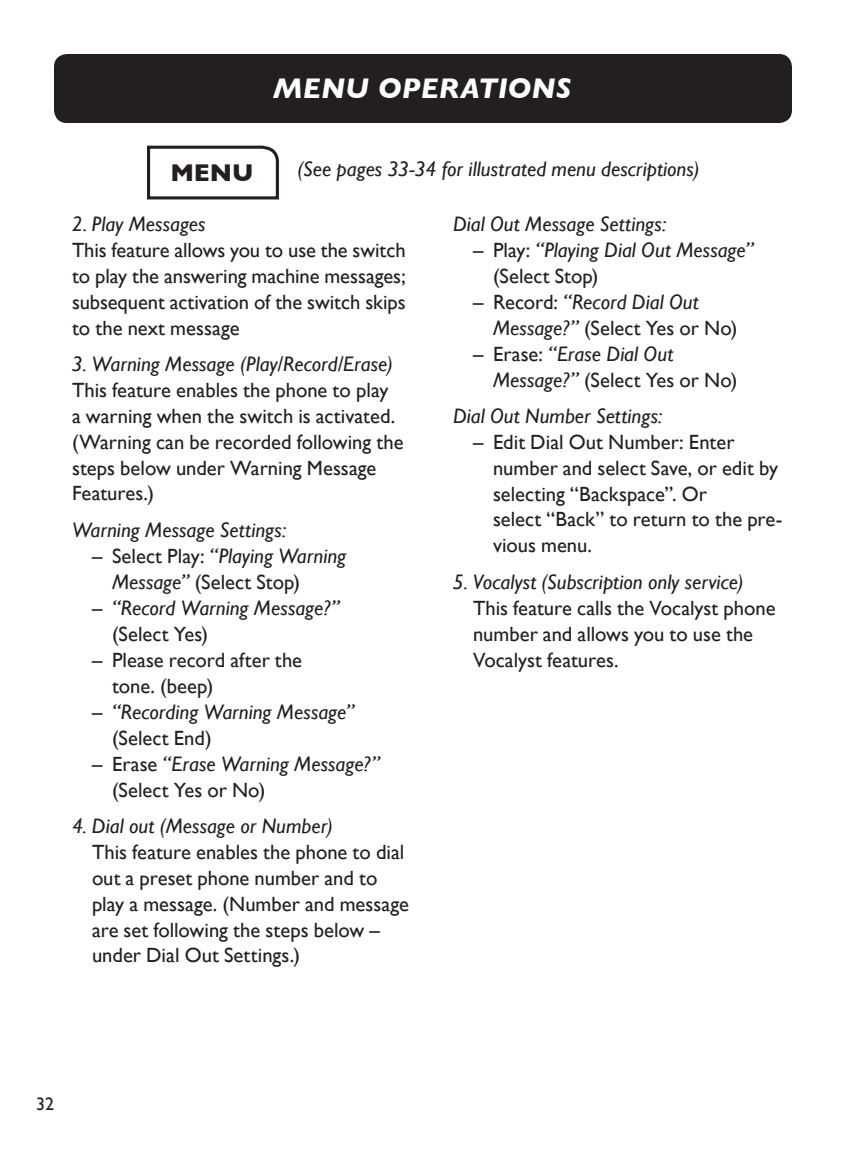
<style>
.page{position:relative;width:864px;height:1152px;background:#fff}
.page>*{position:absolute;margin:0;border:0;box-sizing:border-box;transform-origin:0 0}
.Page_Header_Black_Bo{font:italic 700 29px "Gill Sans";letter-spacing:.005em;color:#fff}
.Body_text_SUB-bold-c{font:700 24.8px "Gill Sans";color:#231f20}
.Menu_Descriptions_bo{font:italic 21px "Gill Sans";color:#231f20}
.Body_text{font:italic 21px "Gill Sans";color:#231f20}
.Menu_Descriptions_bo-2{font:20.6px/26px "Gill Sans";color:#231f20}
.t1{font:18px "Gill Sans";color:#231f20}
.s1{font-style:normal;font-size:20.6px}
.s2{font-style:italic;font-size:21px}
</style>
<div class="page">
<div style="left:54px;top:54px;width:738px;height:69px;background:#231f20;border-radius:13px"></div>
<svg style="left:147px;top:145px;width:132px;height:55px"></svg>
<p class="Page_Header_Black_Bo" style="left:273px;top:71px;width:300px">MENU OPERATIONS</p>
<p class="Body_text_SUB-bold-c" style="left:170px;top:158px;width:85px">MENU</p>
<p class="Body_text" style="left:298px;top:156px;width:403px">(See pages 33-34 for illustrated menu descriptions)</p>
<p class="Menu_Descriptions_bo" style="left:72px;top:211px;width:135px">2. Play Messages</p>
<p class="Menu_Descriptions_bo-2" style="left:72px;top:236px;width:335px;text-align:justify">This feature allows you to use the switch to play the answering machine messages; subsequent activation of the switch skips to the next message</p>
<p class="Menu_Descriptions_bo" style="left:72px;top:351px;width:323px">3. Warning Message (Play/Record/Erase)</p>
<p class="Menu_Descriptions_bo-2" style="left:72px;top:376px;width:333px">This feature enables the phone to play<br>a warning when the switch is activated. (Warning can be recorded following the steps below under Warning Message<br>Features.)</p>
<p class="Menu_Descriptions_bo" style="left:72px;top:517px;width:216px">Warning Message Settings:</p>
<p class="Menu_Descriptions_bo" style="left:92px;top:543px;width:256px"><span class="s1">– Select Play:</span> “Playing Warning</p>
<p class="Menu_Descriptions_bo-2" style="left:112px;top:568px;width:190px"><span class="s2">Message”</span> (Select Stop)</p>
<p class="Menu_Descriptions_bo" style="left:92px;top:595px;width:249px"><span class="s1">–</span> “Record Warning Message?”</p>
<p class="Menu_Descriptions_bo-2" style="left:112px;top:620px;width:98px">(Select Yes)</p>
<p class="Menu_Descriptions_bo-2" style="left:112px;top:646px;width:192px;text-indent:-20px">– Please record after the tone. (beep)</p>
<p class="Menu_Descriptions_bo" style="left:92px;top:699px;width:264px"><span class="s1">–</span> “Recording Warning Message”</p>
<p class="Menu_Descriptions_bo-2" style="left:112px;top:724px;width:101px">(Select End)</p>
<p class="Menu_Descriptions_bo" style="left:92px;top:751px;width:289px"><span class="s1">– Erase</span> “Erase Warning Message?”</p>
<p class="Menu_Descriptions_bo-2" style="left:112px;top:776px;width:155px">(Select Yes or No)</p>
<p class="Menu_Descriptions_bo" style="left:72px;top:813px;width:262px">4. Dial out (Message or Number)</p>
<p class="Menu_Descriptions_bo-2" style="left:92px;top:838px;width:318px">This feature enables the phone to dial out a preset phone number and to play a message. (Number and message are set following the steps below – under Dial Out Settings.)</p>
<p class="Menu_Descriptions_bo" style="left:453px;top:211px;width:215px">Dial Out Message Settings:</p>
<p class="Menu_Descriptions_bo" style="left:473px;top:237px;width:282px"><span class="s1">– Play:</span> “Playing Dial Out Message”</p>
<p class="Menu_Descriptions_bo-2" style="left:493px;top:262px;width:107px">(Select Stop)</p>
<p class="Menu_Descriptions_bo" style="left:473px;top:289px;width:227px"><span class="s1">– Record:</span> “Record Dial Out</p>
<p class="Menu_Descriptions_bo-2" style="left:493px;top:314px;width:246px"><span class="s2">Message?”</span> (Select Yes or No)</p>
<p class="Menu_Descriptions_bo" style="left:473px;top:341px;width:202px"><span class="s1">– Erase:</span> “Erase Dial Out</p>
<p class="Menu_Descriptions_bo-2" style="left:493px;top:366px;width:246px"><span class="s2">Message?”</span> (Select Yes or No)</p>
<p class="Menu_Descriptions_bo" style="left:453px;top:403px;width:211px">Dial Out Number Settings:</p>
<p class="Menu_Descriptions_bo-2" style="left:493px;top:428px;width:291px;text-indent:-20px">– Edit Dial Out Number: Enter number and select Save, or edit by selecting “Backspace”. Or<br>select “Back” to return to the pre&shy;vious menu.</p>
<p class="Menu_Descriptions_bo" style="left:453px;top:569px;width:292px">5. Vocalyst (Subscription only service)</p>
<p class="Menu_Descriptions_bo-2" style="left:473px;top:594px;width:304px">This feature calls the Vocalyst phone number and allows you to use the<br>Vocalyst features.</p>
<p class="t1" style="left:36px;top:1094px;width:19px">32</p>
</div>
